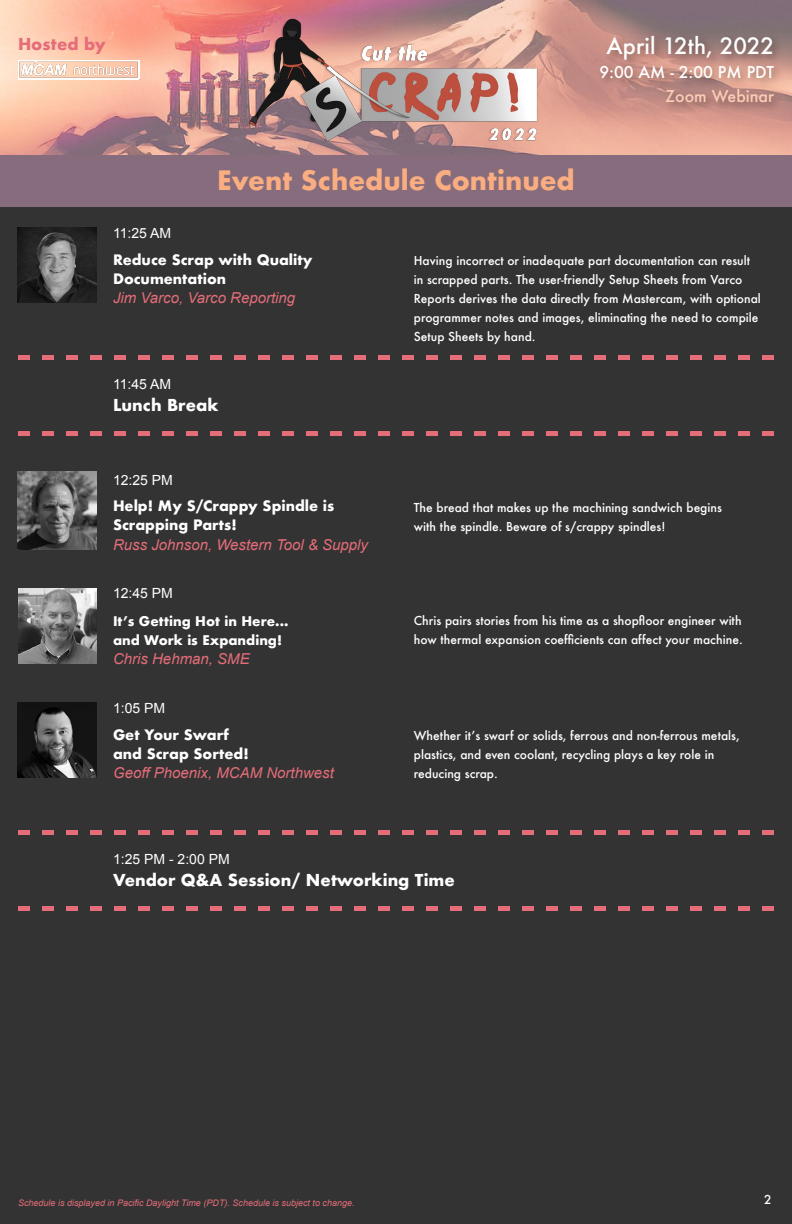
<style>
.page{position:relative;width:792px;height:1224px;background:#333}
.page>*{position:absolute;margin:0;border:0;box-sizing:border-box;transform-origin:0 0}
.t1{font:700 26px "Futura";color:#f9ad81}
.t2{font:500 22px "Futura";color:#fff}
.t3{font:700 16px "Futura";color:#fff}
.t4{font:700 16px "Futura";color:#e46d79}
.t5{font:500 15.9px "Futura";color:#fff}
.t6{font:500 15.9px "Futura";color:#fcceb7}
.t7{font:italic 15px "Arial";color:#e46d79}
.t8{font:700 14px/19px "Futura";color:#fff}
.t9{font:14px "Arial";color:#fff}
.t10{font:700 13px/19px "Futura";color:#fff}
.t11{font:500 12px/19px "Futura";color:#fff}
.t12{font:italic 9px "Arial";color:#e46d79}
</style>
<div class="page">
<img style="left:0;top:0;width:792px;height:155px">
<div style="left:596px;top:32px;width:189px;height:81px;background:#000;opacity:.39"></div>
<div style="left:0;top:155px;width:792px;height:52px;background:#866c7c"></div>
<img style="left:240px;top:14px;width:312px;height:137px">
<img style="left:18px;top:588px;width:78px;height:76px">
<img style="left:18px;top:472px;width:78px;height:78px">
<svg style="left:18px;top:355px;width:756px;height:5px"></svg>
<svg style="left:18px;top:431px;width:756px;height:5px"></svg>
<img style="left:18px;top:227px;width:78px;height:76px">
<svg style="left:18px;top:830px;width:756px;height:5px"></svg>
<svg style="left:18px;top:906px;width:756px;height:5px"></svg>
<img style="left:18px;top:702px;width:78px;height:76px">
<img style="left:18px;top:60px;width:121px;height:20px">
<h3 class="t4" style="left:18px;top:33px;width:89px">Hosted by</h3>
<p class="t9" style="left:113px;top:224px;width:60px">11:25 AM</p>
<h1 class="t1" style="left:217px;top:162px;width:359px">Event Schedule Continued</h1>
<h2 class="t2" style="left:607px;top:31px;width:169px">April 12th, 2022</h2>
<h3 class="t5" style="left:599px;top:61px;width:176px">9:00 AM - 2:00 PM PDT</h3>
<h3 class="t6" style="left:665px;top:85px;width:110px">Zoom Webinar</h3>
<p class="t8" style="left:113px;top:250px;width:201px">Reduce Scrap with Quality<br>Documentation</p>
<p class="t7" style="left:113px;top:288px;width:184px">Jim Varco, Varco Reporting</p>
<p class="t9" style="left:113px;top:375px;width:60px">11:45 AM</p>
<h3 class="t3" style="left:113px;top:394px;width:107px">Lunch Break</h3>
<p class="t9" style="left:113px;top:471px;width:61px">12:25 PM</p>
<p class="t11" style="left:414px;top:251px;width:349px">Having incorrect or inadequate part documentation can result in scrapped parts. The user-friendly Setup Sheets from Varco Reports derives the data directly from Mastercam, with optional programmer notes and images, eliminating the need to compile Setup Sheets by hand.</p>
<p class="t8" style="left:113px;top:497px;width:223px">Help! My S/Crappy Spindle is<br>Scrapping Parts!</p>
<p class="t11" style="left:414px;top:498px;width:310px">The bread that makes up the machining sandwich begins with the spindle. Beware of s/crappy spindles!</p>
<p class="t7" style="left:113px;top:535px;width:257px">Russ Johnson, Western Tool &amp; Supply</p>
<p class="t9" style="left:113px;top:584px;width:61px">12:45 PM</p>
<p class="t10" style="left:113px;top:611px;width:177px">It’s Getting Hot in Here... and Work is Expanding!</p>
<p class="t7" style="left:113px;top:649px;width:138px">Chris Hehman, SME</p>
<p class="t9" style="left:113px;top:699px;width:54px">1:05 PM</p>
<p class="t8" style="left:113px;top:725px;width:137px">Get Your Swarf and Scrap Sorted!</p>
<p class="t7" style="left:113px;top:763px;width:222px">Geoff Phoenix, MCAM Northwest</p>
<p class="t9" style="left:113px;top:850px;width:118px">1:25 PM - 2:00 PM</p>
<p class="t11" style="left:414px;top:611px;width:330px">Chris pairs stories from his time as a shopfloor engineer with how thermal expansion coefficients can affect your machine.</p>
<p class="t11" style="left:414px;top:726px;width:327px">Whether it’s swarf or solids, ferrous and non-ferrous metals, plastics, and even coolant, recycling plays a key role in reducing scrap.</p>
<h3 class="t3" style="left:113px;top:868px;width:343px">Vendor Q&amp;A Session/ Networking Time</h3>
<p class="t12" style="left:18px;top:1197px;width:338px">Schedule is displayed in Pacific Daylight Time (PDT). Schedule is subject to change.</p>
<p class="t11" style="left:764px;top:1190px;width:9px">2</p>
</div>
